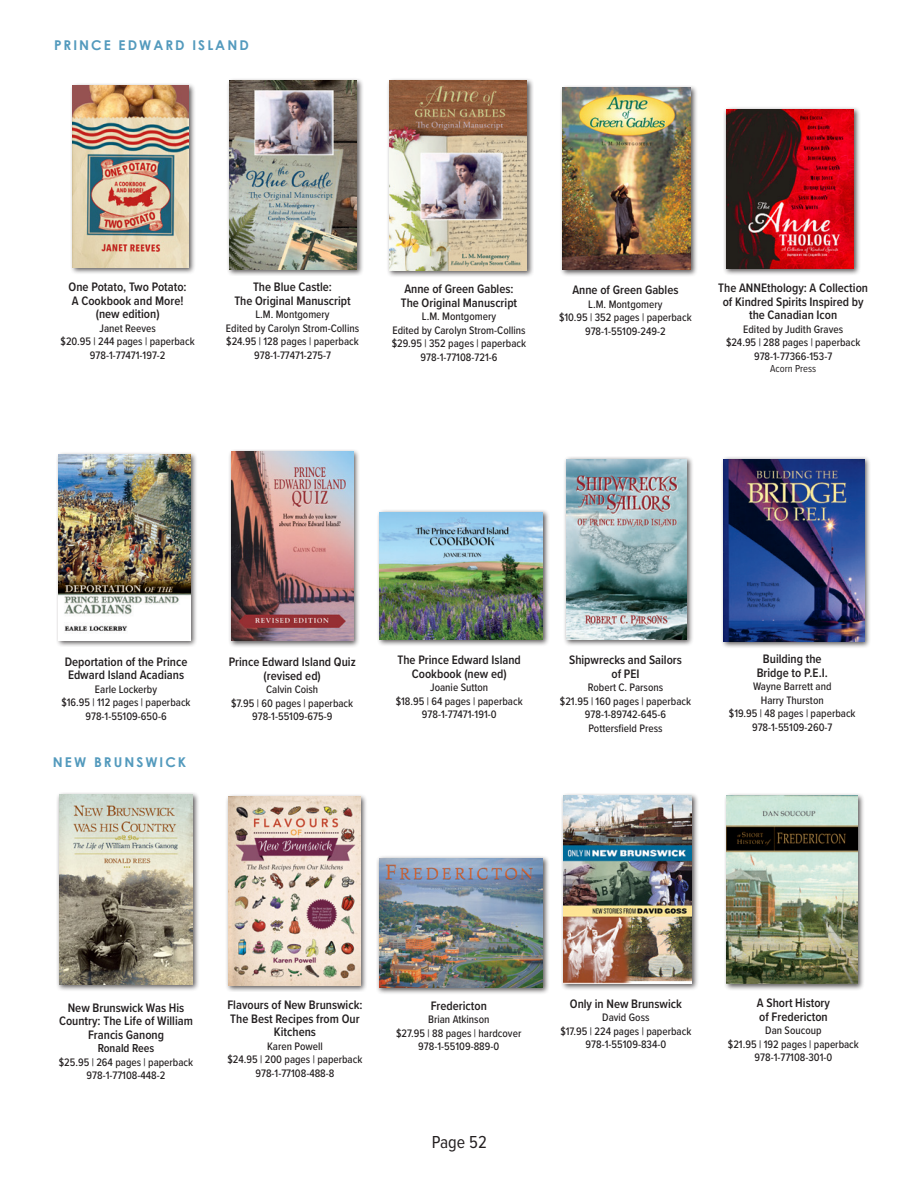
<style>
.page{position:relative;width:918px;height:1188px;background:#fff}
.page>*{position:absolute;margin:0;border:0;box-sizing:border-box;transform-origin:0 0}
.t1{font:18px "Proxima Nova Cond";color:#231f20}
.PAGE_TITLE{font:700 13.5px "Century Gothic";letter-spacing:.15em;color:#539abd}
.Backlist_-_Title{font:600 12.75px/13.5px "Proxima Nova Cond";color:#231f20;text-align:center}
.Backlist_-_feature_specs{font:600 12.75px "Proxima Nova Cond";color:#231f20}
.Backlist_-_Title-2{font:600 12px "Proxima Nova Cond";color:#231f20}
.Backlist_-_feature_specs-2{font:500 11.25px/13.5px "Proxima Nova Cond";color:#231f20;text-align:center}
.Backlist_-_Title-3{font:500 11.25px "Proxima Nova Cond";color:#231f20}
.Backlist_-_feature_specs-3{font:10.5px "Proxima Nova Cond";color:#231f20}
</style>
<div class="page">
<div style="left:226px;top:77px;width:138px;height:199px;background:#231f20;opacity:.75"></div>
<img style="left:229px;top:80px;width:127px;height:189px">
<div style="left:563px;top:456px;width:131px;height:191px;background:#231f20;opacity:.75"></div>
<img style="left:566px;top:459px;width:120px;height:180px">
<div style="left:724px;top:793px;width:140px;height:198px;background:#231f20;opacity:.75"></div>
<img style="left:727px;top:795px;width:130px;height:189px">
<div style="left:561px;top:792px;width:138px;height:199px;background:#231f20;opacity:.75"></div>
<img style="left:564px;top:795px;width:127px;height:189px">
<div style="left:720px;top:456px;width:151px;height:192px;background:#231f20;opacity:.75"></div>
<img style="left:723px;top:459px;width:141px;height:182px">
<div style="left:70px;top:83px;width:126px;height:192px;background:#231f20;opacity:.75"></div>
<img style="left:73px;top:85px;width:116px;height:183px">
<div style="left:56px;top:792px;width:144px;height:200px;background:#231f20;opacity:.75"></div>
<img style="left:59px;top:795px;width:134px;height:190px">
<div style="left:377px;top:509px;width:173px;height:138px;background:#231f20;opacity:.75"></div>
<img style="left:379px;top:512px;width:164px;height:127px">
<div style="left:723px;top:107px;width:138px;height:169px;background:#231f20;opacity:.75"></div>
<img style="left:726px;top:109px;width:128px;height:160px">
<div style="left:228px;top:449px;width:132px;height:198px;background:#231f20;opacity:.75"></div>
<img style="left:232px;top:452px;width:121px;height:188px">
<div style="left:56px;top:451px;width:142px;height:196px;background:#231f20;opacity:.75"></div>
<img style="left:59px;top:454px;width:131px;height:186px">
<div style="left:226px;top:794px;width:142px;height:198px;background:#231f20;opacity:.75"></div>
<img style="left:229px;top:797px;width:132px;height:188px">
<div style="left:386px;top:77px;width:148px;height:201px;background:#231f20;opacity:.75"></div>
<img style="left:389px;top:80px;width:138px;height:191px">
<div style="left:559px;top:85px;width:138px;height:191px;background:#231f20;opacity:.75"></div>
<img style="left:562px;top:88px;width:128px;height:181px">
<div style="left:376px;top:855px;width:173px;height:140px;background:#231f20;opacity:.75"></div>
<img style="left:379px;top:858px;width:164px;height:130px">
<p class="PAGE_TITLE" style="left:54px;top:34px;width:196px">PRINCE EDWARD ISLAND</p>
<p class="Backlist_-_Title" style="left:69px;top:280px;width:120px">One Potato, Two Potato:</p>
<p class="Backlist_-_Title" style="left:72px;top:294px;width:113px">A Cookbook and More!</p>
<p class="Backlist_-_Title" style="left:96px;top:307px;width:65px">(new edition)</p>
<p class="Backlist_-_feature_specs-2" style="left:99px;top:321px;width:58px">Janet Reeves</p>
<p class="Backlist_-_feature_specs-2" style="left:61px;top:334px;width:136px">$20.95 | 244 pages | paperback</p>
<p class="Backlist_-_feature_specs-2" style="left:90px;top:348px;width:77px">978-1-77471-197-2</p>
<p class="Backlist_-_Title" style="left:253px;top:280px;width:80px">The Blue Castle:</p>
<p class="Backlist_-_Title" style="left:234px;top:294px;width:118px">The Original Manuscript</p>
<p class="Backlist_-_Title-3" style="left:255px;top:306px;width:76px">L.M. Montgomery</p>
<p class="Backlist_-_feature_specs-2" style="left:226px;top:321px;width:135px">Edited by Carolyn Strom-Collins</p>
<p class="Backlist_-_feature_specs-2" style="left:226px;top:335px;width:134px">$24.95 | 128 pages | paperback</p>
<p class="Backlist_-_feature_specs-2" style="left:254px;top:348px;width:78px">978-1-77471-275-7</p>
<p class="Backlist_-_Title" style="left:404px;top:282px;width:111px">Anne of Green Gables:</p>
<p class="Backlist_-_Title" style="left:401px;top:295px;width:118px">The Original Manuscript</p>
<p class="Backlist_-_Title-3" style="left:422px;top:308px;width:76px">L.M. Montgomery</p>
<p class="Backlist_-_feature_specs-2" style="left:392px;top:323px;width:135px">Edited by Carolyn Strom-Collins</p>
<p class="Backlist_-_feature_specs-2" style="left:392px;top:336px;width:136px">$29.95 | 352 pages | paperback</p>
<p class="Backlist_-_feature_specs-2" style="left:421px;top:350px;width:78px">978-1-77108-721-6</p>
<p class="Backlist_-_Title" style="left:572px;top:283px;width:108px">Anne of Green Gables</p>
<p class="Backlist_-_Title-3" style="left:588px;top:296px;width:76px">L.M. Montgomery</p>
<p class="Backlist_-_feature_specs-2" style="left:559px;top:311px;width:134px">$10.95 | 352 pages | paperback</p>
<p class="Backlist_-_feature_specs-2" style="left:585px;top:324px;width:82px">978-1-55109-249-2</p>
<p class="Backlist_-_Title" style="left:718px;top:281px;width:151px">The ANNEthology: A Collection of Kindred Spirits Inspired by the Canadian Icon</p>
<p class="Backlist_-_feature_specs-2" style="left:743px;top:322px;width:101px">Edited by Judith Graves</p>
<p class="Backlist_-_feature_specs-2" style="left:726px;top:335px;width:136px">$24.95 | 288 pages | paperback</p>
<p class="Backlist_-_feature_specs-2" style="left:754px;top:349px;width:80px">978-1-77366-153-7</p>
<p class="Backlist_-_feature_specs-3" style="left:770px;top:361px;width:48px">Acorn Press</p>
<p class="Backlist_-_Title" style="left:65px;top:654px;width:124px;text-align:left">Deportation of the Prince<br>Edward Island Acadians</p>
<p class="Backlist_-_feature_specs-2" style="left:95px;top:682px;width:64px">Earle Lockerby</p>
<p class="Backlist_-_feature_specs-2" style="left:62px;top:695px;width:131px">$16.95 | 112 pages | paperback</p>
<p class="Backlist_-_feature_specs-2" style="left:85px;top:709px;width:83px">978-1-55109-650-6</p>
<p class="PAGE_TITLE" style="left:53px;top:752px;width:135px">NEW BRUNSWICK</p>
<p class="Backlist_-_feature_specs" style="left:229px;top:652px;width:129px">Prince Edward Island Quiz</p>
<p class="Backlist_-_feature_specs" style="left:264px;top:666px;width:59px">(revised ed)</p>
<p class="Backlist_-_feature_specs-2" style="left:266px;top:682px;width:54px">Calvin Coish</p>
<p class="Backlist_-_feature_specs-2" style="left:231px;top:696px;width:124px">$7.95 | 60 pages | paperback</p>
<p class="Backlist_-_feature_specs-2" style="left:252px;top:709px;width:82px">978-1-55109-675-9</p>
<p class="Backlist_-_Title" style="left:398px;top:653px;width:125px">The Prince Edward Island<br>Cookbook (new ed)</p>
<p class="Backlist_-_feature_specs-2" style="left:430px;top:680px;width:60px">Joanie Sutton</p>
<p class="Backlist_-_feature_specs-2" style="left:396px;top:694px;width:128px">$18.95 | 64 pages | paperback</p>
<p class="Backlist_-_feature_specs-2" style="left:422px;top:707px;width:76px">978-1-77471-191-0</p>
<p class="Backlist_-_Title" style="left:569px;top:653px;width:114px">Shipwrecks and Sailors of PEI</p>
<p class="Backlist_-_feature_specs-2" style="left:588px;top:680px;width:77px">Robert C. Parsons</p>
<p class="Backlist_-_feature_specs-2" style="left:560px;top:694px;width:133px">$21.95 | 160 pages | paperback</p>
<p class="Backlist_-_feature_specs-2" style="left:585px;top:707px;width:83px">978-1-89742-645-6</p>
<p class="Backlist_-_feature_specs-2" style="left:589px;top:721px;width:76px">Pottersfield Press</p>
<p class="Backlist_-_Title" style="left:757px;top:652px;width:73px">Building the<br>Bridge to P.E.I.</p>
<p class="Backlist_-_feature_specs-2" style="left:753px;top:680px;width:80px">Wayne Barrett and<br>Harry Thurston</p>
<p class="Backlist_-_feature_specs-2" style="left:729px;top:707px;width:128px">$19.95 | 48 pages | paperback</p>
<p class="Backlist_-_feature_specs-2" style="left:752px;top:720px;width:82px">978-1-55109-260-7</p>
<p class="Backlist_-_Title" style="left:59px;top:1001px;width:135px">New Brunswick Was His<br>Country: The Life of William<br>Francis Ganong</p>
<p class="Backlist_-_Title-2" style="left:98px;top:1040px;width:58px">Ronald Rees</p>
<p class="Backlist_-_feature_specs-2" style="left:59px;top:1055px;width:136px">$25.95 | 264 pages | paperback</p>
<p class="Backlist_-_feature_specs-2" style="left:87px;top:1068px;width:80px">978-1-77108-448-2</p>
<p class="Backlist_-_Title" style="left:227px;top:998px;width:137px">Flavours of New Brunswick:<br>The Best Recipes from Our<br>Kitchens</p>
<p class="Backlist_-_feature_specs-2" style="left:267px;top:1039px;width:57px">Karen Powell</p>
<p class="Backlist_-_feature_specs-2" style="left:228px;top:1052px;width:136px">$24.95 | 200 pages | paperback</p>
<p class="Backlist_-_feature_specs-2" style="left:255px;top:1066px;width:81px">978-1-77108-488-8</p>
<p class="Backlist_-_Title" style="left:431px;top:999px;width:58px">Fredericton</p>
<p class="Backlist_-_feature_specs-2" style="left:428px;top:1013px;width:63px">Brian Atkinson</p>
<p class="Backlist_-_feature_specs-2" style="left:396px;top:1026px;width:127px">$27.95 | 88 pages | hardcover</p>
<p class="Backlist_-_feature_specs-2" style="left:418px;top:1040px;width:83px">978-1-55109-889-0</p>
<p class="t1" style="left:432px;top:1129px;width:57px">Page 52</p>
<p class="Backlist_-_Title" style="left:570px;top:997px;width:114px">Only in New Brunswick</p>
<p class="Backlist_-_feature_specs-2" style="left:602px;top:1011px;width:49px">David Goss</p>
<p class="Backlist_-_feature_specs-2" style="left:560px;top:1024px;width:132px">$17.95 | 224 pages | paperback</p>
<p class="Backlist_-_feature_specs-2" style="left:586px;top:1038px;width:82px">978-1-55109-834-0</p>
<p class="Backlist_-_Title" style="left:757px;top:996px;width:75px;text-align:left">A Short History of Fredericton</p>
<p class="Backlist_-_feature_specs-2" style="left:765px;top:1023px;width:58px">Dan Soucoup</p>
<p class="Backlist_-_feature_specs-2" style="left:728px;top:1037px;width:132px">$21.95 | 192 pages | paperback</p>
<p class="Backlist_-_feature_specs-2" style="left:755px;top:1050px;width:79px">978-1-77108-301-0</p>
</div>
